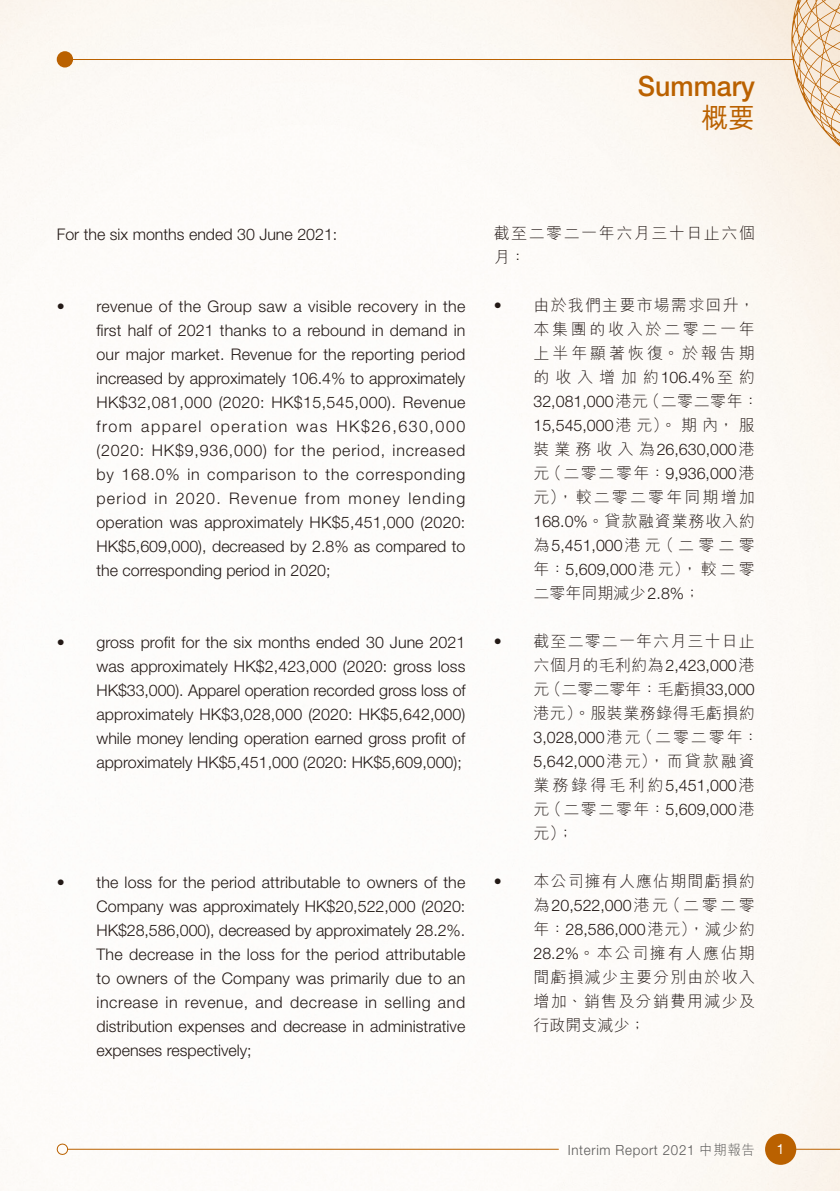
<style>
.page{position:relative;width:840px;height:1191px;background:#fff}
.page>*{position:absolute;margin:0;border:0;box-sizing:border-box;transform-origin:0 0}
.Heading{font:500 28px "Helvetica Neue LT Std";color:#ba6100;scale:.95 1}
.主標題{font:500 28px "M Hei HK";color:#ba6100;scale:.95 1}
.Body_text{font:300 16px/24px "Helvetica Neue LT Std";color:#231916;text-align:justify}
.內文{font:300 16px/24px "M Hei HK";letter-spacing:.13em;color:#231916}
.內文-2{font:300 16px/24px "M Hei HK";letter-spacing:.03em;color:#231916}
.內文-3{font:300 16px/24px "M Hei HK";letter-spacing:.075em;color:#231916;text-align:justify}
.內文-4{font:300 16px/24px "M Hei HK";letter-spacing:.095em;color:#231916}
.t1{font:300 14px "Helvetica Neue LT Std";letter-spacing:.05em;color:#595857;scale:.95 1}
.t2{font:14px "Helvetica Neue LT Std";color:#fff;scale:.95 1}
.s1{font-family:"Helvetica Neue LT Std"}
.s2{font-family:"M Hei HK"}
</style>
<div class="page">
<img style="left:1px;top:0;width:838px;height:1191px">
<div style="left:57px;top:51px;width:16px;height:16px;background:#ba6100;border-radius:50%"></div>
<hr style="left:72px;top:59px;width:721px;height:1px;background:#ba6100">
<svg style="left:789px;top:0;width:50px;height:175px"></svg>
<hr style="left:68px;top:1148px;width:490px;height:1px;background:#ba6100">
<svg style="left:56px;top:1142px;width:13px;height:13px"></svg>
<hr style="left:790px;top:1148px;width:49px;height:1px;background:#ba6100">
<div style="left:764px;top:1133px;width:31px;height:31px;background:#ba6100;border-radius:50%"></div>
<p class="Heading" style="left:637px;top:69px;width:124px">Summary</p>
<p class="主標題" style="left:701px;top:97px;width:58px">概要</p>
<p class="Body_text" style="left:57px;top:222px;width:282px">For the six months ended 30 June 2021:</p>
<p class="Body_text" style="left:96px;top:294px;width:370px;text-indent:-40px">• revenue of the Group saw a visible recovery in the first half of 2021 thanks to a rebound in demand in our major market. Revenue for the reporting period increased by approximately 106.4% to approximately HK$32,081,000 (2020: HK$15,545,000). Revenue from apparel operation was HK$26,630,000 (2020: HK$9,936,000) for the period, increased by 168.0% in comparison to the corresponding period in 2020. Revenue from money lending operation was approximately HK$5,451,000 (2020:<br>HK$5,609,000), decreased by 2.8% as compared to the corresponding period in 2020;</p>
<p class="Body_text" style="left:96px;top:630px;width:370px;text-indent:-40px">• gross profit for the six months ended 30 June 2021 was approximately HK$2,423,000 (2020: gross loss HK$33,000). Apparel operation recorded gross loss of approximately HK$3,028,000 (2020: HK$5,642,000) while money lending operation earned gross profit of approximately HK$5,451,000 (2020: HK$5,609,000);</p>
<p class="Body_text" style="left:96px;top:870px;width:370px;text-indent:-40px">• the loss for the period attributable to owners of the Company was approximately HK$20,522,000 (2020:<br>HK$28,586,000), decreased by approximately 28.2%.<br>The decrease in the loss for the period attributable to owners of the Company was primarily due to an increase in revenue, and decrease in selling and distribution expenses and decrease in administrative expenses respectively;</p>
<p class="內文-4" style="left:493px;top:221px;width:262px">截至二零二一年六月三十日止六個月：</p>
<p class="內文" style="left:533px;top:293px;width:227px;text-indent:-40px"><span class="s1">•</span> 由於我們主要市場需求回升，本集團的收入於二零二一年上半年顯著恢復。於報告期的收入增加約<span class="s1">106.4%</span>至約<br><span class="s1">32,081,000</span>港元（二零二零年：<br><span class="s1">15,545,000</span>港元）。期內，服裝業務收入為<span class="s1">26,630,000</span>港元（二零二零年：<span class="s1">9,936,000</span>港元），較二零二零年同期增加<br><span class="s1">168.0%</span>。貸款融資業務收入約為<span class="s1">5,451,000</span>港元（二零二零年：<span class="s1">5,609,000</span>港元），較二零二零年同期減少<span class="s1">2.8%</span>；</p>
<p class="內文-2" style="left:533px;top:629px;width:227px;text-indent:-40px"><span class="s1">•</span> 截至二零二一年六月三十日止六個月的毛利約為<span class="s1">2,423,000</span>港元（二零二零年：毛虧損<span class="s1">33,000</span>港元）。服裝業務錄得毛虧損約<br><span class="s1">3,028,000</span>港元（二零二零年：<br><span class="s1">5,642,000</span>港元），而貸款融資業務錄得毛利約<span class="s1">5,451,000</span>港元（二零二零年：<span class="s1">5,609,000</span>港元）；</p>
<p class="內文-3" style="left:533px;top:869px;width:223px;text-indent:-40px"><span class="s1">•</span> 本公司擁有人應佔期間虧損約為<span class="s1">20,522,000</span>港元（二零二零年：<span class="s1">28,586,000</span>港元），減少約<span class="s1">28.2%</span>。本公司擁有人應佔期間虧損減少主要分別由於收入增加、銷售及分銷費用減少及行政開支減少；</p>
<p class="t1" style="left:567px;top:1141px;width:198px">Interim Report 2021 <span class="s2">中期報告</span></p>
<p class="t2" style="left:776px;top:1140px;width:9px">1</p>
</div>
